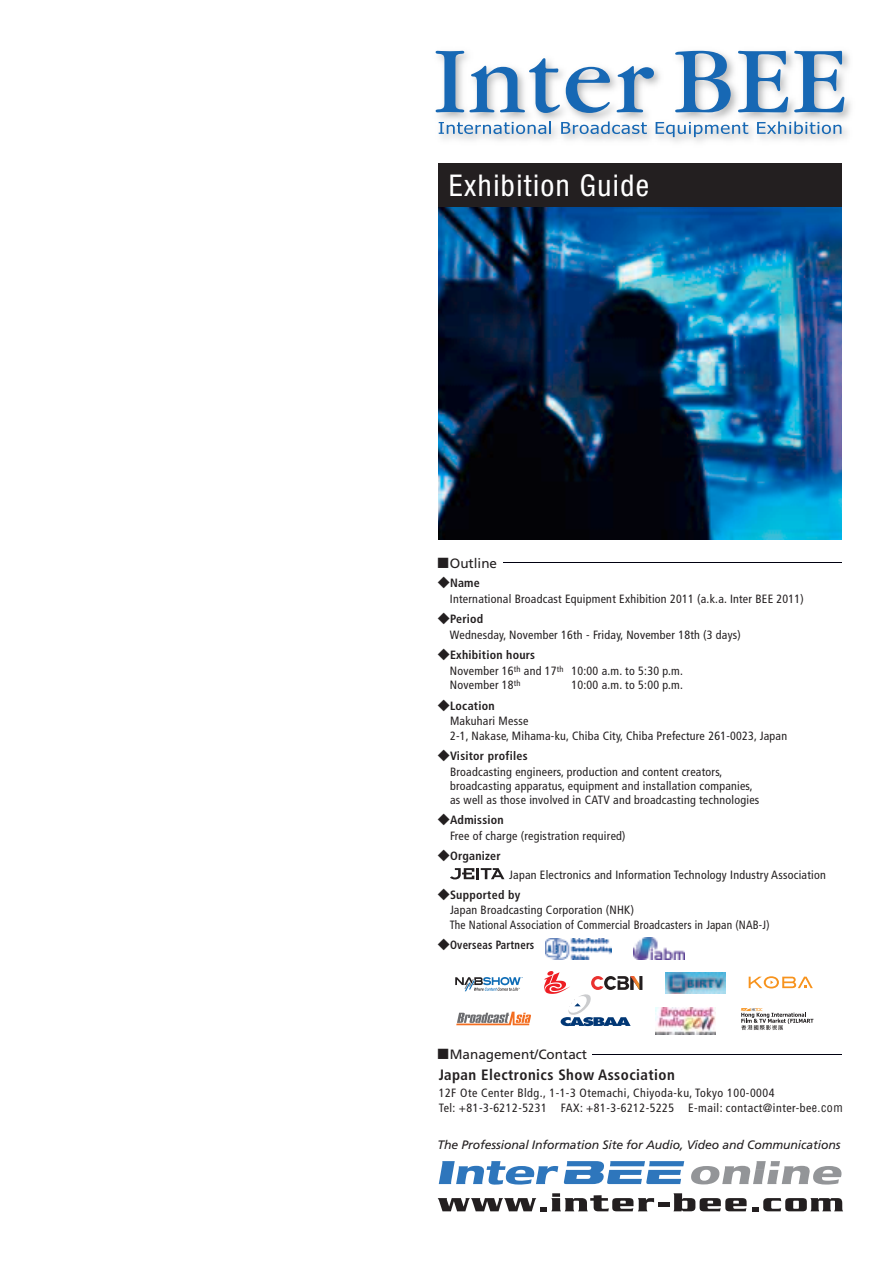
<style>
.page{position:relative;width:893px;height:1263px;background:#fff}
.page>*{position:absolute;margin:0;border:0;box-sizing:border-box;transform-origin:0 0}
.t1{font:condensed 30px "Helvetica Neue";letter-spacing:.05em;color:#fff}
.t2{font:700 condensed 15px "Frutiger";letter-spacing:.03em;color:#231f20}
.t3{font:13.5px "Frutiger";color:#231f20}
.t4{font:italic 12.15px "Frutiger";letter-spacing:-.01em;color:#231f20}
.t5{font:condensed 12px/15.8px "Frutiger";letter-spacing:.02em;color:#231f20}
.t6{font:condensed 12px/15px "Frutiger";letter-spacing:.04em;color:#231f20}
.t7{font:condensed 12px "Frutiger";letter-spacing:.02em;color:#231f20;scale:.95 1}
.t8{font:700 condensed 12px "Frutiger";letter-spacing:.02em;color:#231f20;scale:.9 1}
.t9{font:700 condensed 12px "Frutiger";letter-spacing:.02em;color:#231f20}
.s1{font-family:"Hira Kaku Std W5"}
.s2{font-family:"Hira Kaku Std W5";font-stretch:normal}
.s3{font-weight:700}
.s4{font-family:"Hira Kaku Std W5";font-weight:400;font-stretch:normal}
.s5{font-family:"Helvetica"}
</style>
<div class="page">
<svg style="left:435px;top:50px;width:416px;height:1162px"></svg>
<svg style="left:456px;top:1012px;width:75px;height:13px"></svg>
<svg style="left:740px;top:1008px;width:73px;height:22px"></svg>
<svg style="left:749px;top:976px;width:64px;height:12px"></svg>
<svg style="left:455px;top:977px;width:68px;height:14px"></svg>
<img style="left:666px;top:973px;width:59px;height:20px">
<img style="left:546px;top:938px;width:66px;height:22px">
<img style="left:634px;top:938px;width:51px;height:21px">
<svg style="left:544px;top:971px;width:98px;height:55px"></svg>
<img style="left:655px;top:1007px;width:60px;height:27px">
<svg style="left:450px;top:868px;width:54px;height:11px"></svg>
<hr style="left:592px;top:1054px;width:250px;height:1px;background:#00000f">
<hr style="left:503px;top:562px;width:339px;height:1px;background:#00000f">
<svg style="left:690px;top:1161px;width:152px;height:23px"></svg>
<svg style="left:564px;top:1161px;width:120px;height:23px"></svg>
<svg style="left:439px;top:1161px;width:119px;height:25px"></svg>
<div style="left:658px;top:1202px;width:11px;height:5px;background:#231f20"></div>
<svg style="left:438px;top:1193px;width:216px;height:18px"></svg>
<svg style="left:673px;top:1193px;width:170px;height:18px"></svg>
<h1 class="t1" style="left:449px;top:168px;width:202px">Exhibition Guide</h1>
<p class="t3" style="left:436px;top:555px;width:62px"><span class="s1">■</span>Outline</p>
<p class="t5" style="left:450px;top:575px;width:355px;text-indent:-12px"><span class="s2">◆</span><span class="s3">Name<br></span>International Broadcast Equipment Exhibition 2011 (a.k.a. Inter BEE 2011)</p>
<p class="t5" style="left:450px;top:611px;width:292px;text-indent:-12px"><span class="s2">◆</span><span class="s3">Period<br></span>Wednesday, November 16th - Friday, November 18th (3 days)</p>
<p class="t5" style="left:450px;top:647px;width:234px;text-indent:-12px"><span class="s2">◆</span><span class="s3">Exhibition hours<br></span>November 16<sup>th</sup> and 17<sup>th</sup> 10:00 a.m. to 5:30 p.m.</p>
<p class="t5" style="left:450px;top:677px;width:72px">November 18<sup>th</sup></p>
<p class="t5" style="left:571px;top:677px;width:113px">10:00 a.m. to 5:00 p.m.</p>
<p class="t5" style="left:450px;top:698px;width:80px;text-indent:-12px"><span class="s2">◆</span><span class="s3">Location<br></span>Makuhari Messe</p>
<p class="t5" style="left:450px;top:728px;width:339px">2-1, Nakase, Mihama-ku, Chiba City, Chiba Prefecture 261-0023, Japan</p>
<p class="t5" style="left:450px;top:748px;width:274px;text-indent:-12px"><span class="s2">◆</span><span class="s3">Visitor profiles<br></span>Broadcasting engineers, production and content creators,</p>
<p class="t5" style="left:450px;top:779px;width:311px;line-height:14.2px">broadcasting apparatus, equipment and installation companies, as well as those involved in CATV and broadcasting technologies</p>
<p class="t5" style="left:450px;top:812px;width:177px;text-indent:-12px"><span class="s2">◆</span><span class="s3">Admission<br></span>Free of charge (registration required)</p>
<p class="t9" style="left:438px;top:849px;width:64px"><span class="s4">◆</span>Organizer</p>
<p class="t5" style="left:509px;top:867px;width:318px">Japan Electronics and Information Technology Industry Association</p>
<p class="t5" style="left:450px;top:887px;width:186px;text-indent:-12px"><span class="s2">◆</span><span class="s3">Supported by<br></span>Japan Broadcasting Corporation (NHK)</p>
<p class="t7" style="left:450px;top:917px;width:338px">The National Association of Commercial Broadcasters in Japan (NAB-J)</p>
<p class="t8" style="left:438px;top:938px;width:109px"><span class="s4">◆</span>Overseas Partners</p>
<p class="t3" style="left:436px;top:1046px;width:152px"><span class="s1">■</span>Management/Contact</p>
<p class="t2" style="left:439px;top:1066px;width:238px">Japan Electronics Show Association</p>
<p class="t6" style="left:439px;top:1085px;width:405px">12F Ote Center Bldg., 1-1-3 Otemachi, Chiyoda-ku, Tokyo 100-0004<br>Tel: +81-3-6212-5231 FAX: +81-3-6212-5225 E-mail: contact@inter-be<span class="s5">e.com</span></p>
<p class="t4" style="left:438px;top:1138px;width:404px">The Professional Information Site for Audio, Video and Communications</p>
</div>
